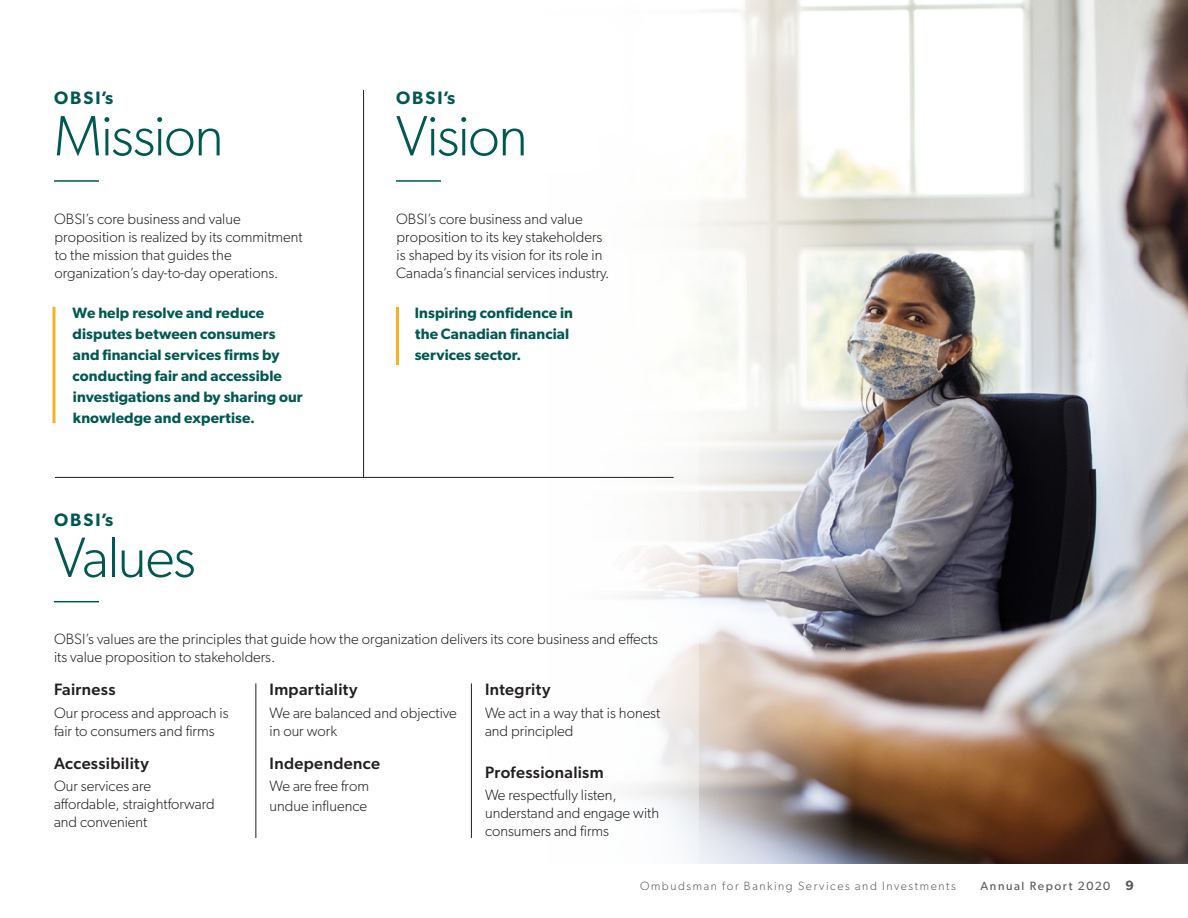
<style>
.page{position:relative;width:1188px;height:918px;background:#fff}
.page>*{position:absolute;margin:0;border:0;box-sizing:border-box;transform-origin:0 0}
.Green_Large_Text{font:300 57px "Gibson";letter-spacing:-.025em;color:#005850}
.Green_Large_Text-2{font:600 18px "Gibson";letter-spacing:.11em;color:#005850}
.Body_head_-_h1{font:500 16.5px "Gibson";letter-spacing:.02em;color:#231f20}
.body_copy{font:300 15px/18px "Gibson";color:#231f20}
.t1{font:600 15px/21px "Gibson";letter-spacing:.005em;color:#005850}
.t2{font:300 12px "Gibson";letter-spacing:.135em;color:#57585a}
.t3{font:12px "Gibson";letter-spacing:.13em;color:#57585a}
.s1{font-weight:600;font-size:13.5px}
</style>
<div class="page">
<hr style="left:55px;top:477px;width:619px;height:1px;background:#231f20">
<hr style="left:363px;top:90px;width:1px;height:387px;background:#231f20">
<svg style="left:52px;top:307px;width:4px;height:116px"></svg>
<hr style="left:396px;top:307px;width:3px;height:58px;background:#f6b221">
<hr style="left:396px;top:180px;width:45px;height:2px;background:#005850">
<hr style="left:54px;top:180px;width:45px;height:2px;background:#005850">
<hr style="left:54px;top:601px;width:45px;height:1px;background:#005850">
<hr style="left:256px;top:683px;width:1px;height:155px;background:#231f20">
<hr style="left:471px;top:683px;width:1px;height:155px;background:#231f20">
<img style="left:700px;top:0;width:488px;height:864px">
<p class="Green_Large_Text-2" style="left:54px;top:87px;width:61px">OBSI’s</p>
<p class="Green_Large_Text" style="left:54px;top:101px;width:171px">Mission</p>
<p class="body_copy" style="left:54px;top:209px;width:250px">OBSI’s core business and value proposition is realized by its commitment to the mission that guides the organization’s day-to-day operations.</p>
<p class="t1" style="left:73px;top:302px;width:232px">We help resolve and reduce disputes between consumers and financial services firms by conducting fair and accessible investigations and by sharing our knowledge and expertise.</p>
<p class="Green_Large_Text-2" style="left:54px;top:509px;width:61px">OBSI’s</p>
<p class="Green_Large_Text" style="left:54px;top:523px;width:143px">Values</p>
<p class="Green_Large_Text-2" style="left:396px;top:87px;width:61px">OBSI’s</p>
<p class="Green_Large_Text" style="left:396px;top:101px;width:133px">Vision</p>
<p class="body_copy" style="left:396px;top:209px;width:215px">OBSI’s core business and value proposition to its key stakeholders is shaped by its vision for its role in Canada’s financial services industry.</p>
<p class="t1" style="left:415px;top:302px;width:160px">Inspiring confidence in the Canadian financial services sector.</p>
<p class="body_copy" style="left:54px;top:630px;width:606px">OBSI’s values are the principles that guide how the organization delivers its core business and effects its value proposition to stakeholders.</p>
<p class="Body_head_-_h1" style="left:54px;top:680px;width:63px">Fairness</p>
<p class="body_copy" style="left:54px;top:704px;width:176px">Our process and approach is fair to consumers and firms</p>
<p class="Body_head_-_h1" style="left:54px;top:753px;width:96px">Accessibility</p>
<p class="body_copy" style="left:54px;top:777px;width:162px">Our services are affordable, straightforward and convenient</p>
<p class="Body_head_-_h1" style="left:270px;top:680px;width:90px">Impartiality</p>
<p class="body_copy" style="left:270px;top:704px;width:189px">We are balanced and objective in our work</p>
<p class="Body_head_-_h1" style="left:270px;top:753px;width:112px">Independence</p>
<p class="body_copy" style="left:270px;top:776px;width:101px;line-height:19.5px">We are free from undue influence</p>
<p class="Body_head_-_h1" style="left:485px;top:680px;width:67px">Integrity</p>
<p class="body_copy" style="left:485px;top:704px;width:177px">We act in a way that is honest and principled</p>
<p class="Body_head_-_h1" style="left:485px;top:762px;width:120px">Professionalism</p>
<p class="body_copy" style="left:485px;top:786px;width:176px">We respectfully listen, understand and engage with consumers and firms</p>
<p class="t2" style="left:640px;top:878px;width:317px">Ombudsman for Banking Services and Investments</p>
<p class="t3" style="left:980px;top:878px;width:155px">Annual Report 2020 <span class="s1">9</span></p>
</div>
